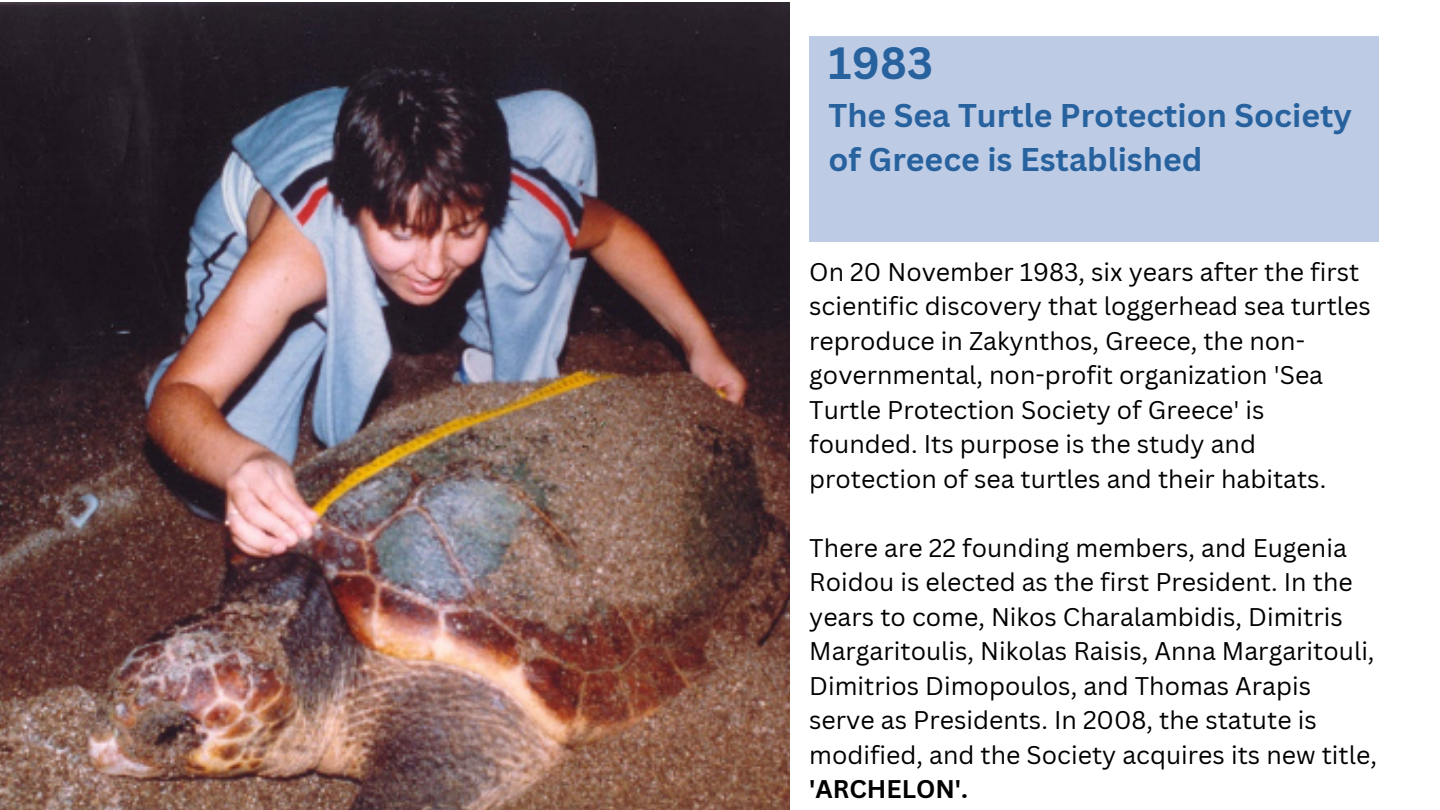
<style>
.page{position:relative;width:1440px;height:810px;background:#fff}
.page>*{position:absolute;margin:0;border:0;box-sizing:border-box;transform-origin:0 0}
.t1{font:700 44px "Canva Sans";color:#27629f}
.t2{font:700 32px/44.2px "Canva Sans";color:#27629f}
.t3{font:24.9px/34.5px "Canva Sans";color:#000}
.s1{font-weight:700}
</style>
<div class="page">
<div style="left:809px;top:36px;width:569px;height:206px;background:#bdcbe4"></div>
<img style="left:0;top:2px;width:790px;height:808px">
<p class="t1" style="left:829px;top:32px;width:106px">1983</p>
<p class="t2" style="left:829px;top:92px;width:525px">The Sea Turtle Protection Society of Greece is Established</p>
<p class="t3" style="left:809px;top:254px;width:563px">On 20 November 1983, six years after the first scientific discovery that loggerhead sea turtles reproduce in Zakynthos, Greece, the non&shy;governmental, non-profit organization 'Sea Turtle Protection Society of Greece' is founded. Its purpose is the study and protection of sea turtles and their habitats.</p>
<p class="t3" style="left:809px;top:530px;width:569px">There are 22 founding members, and Eugenia Roidou is elected as the first President. In the years to come, Nikos Charalambidis, Dimitris Margaritoulis, Nikolas Raisis, Anna Margaritouli, Dimitrios Dimopoulos, and Thomas Arapis serve as Presidents. In 2008, the statute is modified, and the Society acquires its new title, <span class="s1">'ARCHELON'.</span></p>
</div>
